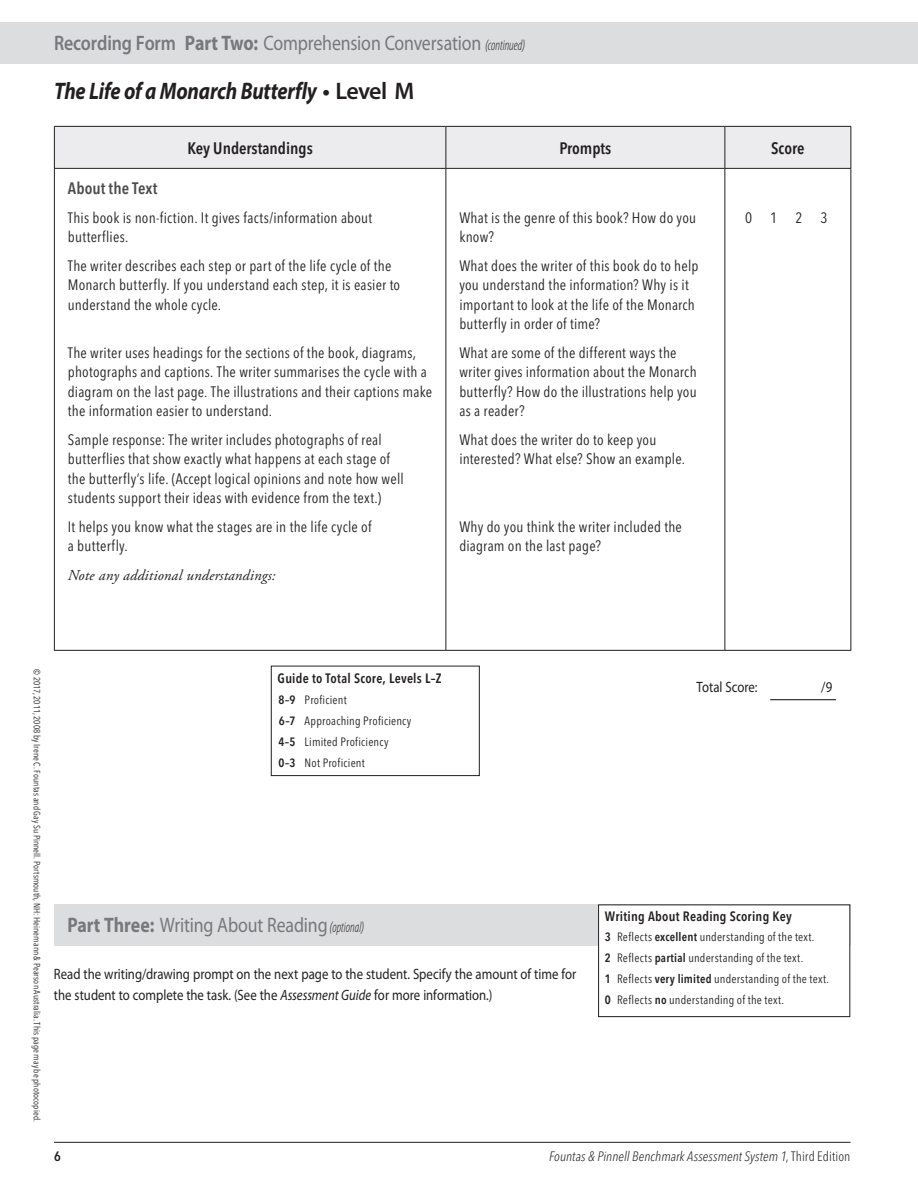
<style>
.page{position:relative;width:918px;height:1188px;background:#fff}
.page>*{position:absolute;margin:0;border:0;box-sizing:border-box;transform-origin:0 0}
.t1{font:italic 700 24px "Myriad Pro";letter-spacing:-.01em;color:#231f20;scale:.85 1}
.t2{font:21px "Myriad Pro";letter-spacing:-.01em;color:#76787b;scale:.85 1}
.t3{font:600 condensed 16.5px "Avenir Next LT Pro";color:#231f20}
.t4{font:600 condensed 16.5px "Avenir Next LT Pro";color:#4b4c4d}
.t5{font:condensed 15px/19.5px "Avenir Next LT Pro";letter-spacing:.015em;color:#231f20}
.t6{font:15px/21px "Myriad Pro";color:#231f20;scale:.85 1}
.t7{font:italic 15px "Adobe Garamond Pro";letter-spacing:.01em;color:#231f20}
.t8{font:600 condensed 13.5px "Avenir Next LT Pro";letter-spacing:.02em;color:#231f20}
.t9{font:italic 300 condensed 13.5px "Avenir Next LT Pro";letter-spacing:.005em;color:#231f20}
.t10{font:condensed 12px/21px "Avenir Next LT Pro";letter-spacing:.02em;color:#231f20}
.t11{font:condensed 9px "Avenir Next LT Pro";letter-spacing:.01em;color:#231f20}
.s1{font-weight:600}
.s2{font-weight:700}
.s3{font-weight:300;font-style:italic;font-stretch:condensed;font-size:15px;color:#231f20}
.s4{font-weight:600;font-style:normal}
.s5{font-style:italic}
.s6{font-style:normal}
</style>
<div class="page">
<div style="left:0;top:22px;width:918px;height:42px;background:#dcdddf"></div>
<hr style="left:54px;top:1142px;width:796px;height:1px;background:#231f20">
<div style="left:54px;top:904px;width:796px;height:42px;background:#dcdddf"></div>
<div style="left:599px;top:905px;width:251px;height:112px;background:#fff"></div>
<div style="left:598px;top:904px;width:252px;height:113px;border:1px solid #231f20"></div>
<div style="left:55px;top:127px;width:795px;height:41px;background:#ececee"></div>
<hr style="left:54px;top:126px;width:392px;height:1px;background:#231f20">
<hr style="left:54px;top:127px;width:1px;height:41px;background:#231f20">
<hr style="left:446px;top:126px;width:279px;height:1px;background:#231f20">
<hr style="left:446px;top:127px;width:1px;height:41px;background:#231f20">
<hr style="left:725px;top:126px;width:126px;height:1px;background:#231f20">
<hr style="left:724px;top:127px;width:1px;height:41px;background:#231f20">
<hr style="left:850px;top:127px;width:1px;height:41px;background:#231f20">
<hr style="left:54px;top:168px;width:392px;height:1px;background:#231f20">
<hr style="left:54px;top:169px;width:1px;height:481px;background:#231f20">
<hr style="left:446px;top:168px;width:279px;height:1px;background:#231f20">
<hr style="left:446px;top:169px;width:1px;height:481px;background:#231f20">
<hr style="left:725px;top:168px;width:126px;height:1px;background:#231f20">
<hr style="left:724px;top:169px;width:1px;height:481px;background:#231f20">
<hr style="left:850px;top:169px;width:1px;height:481px;background:#231f20">
<hr style="left:54px;top:650px;width:392px;height:1px;background:#231f20">
<hr style="left:446px;top:650px;width:279px;height:1px;background:#231f20">
<hr style="left:725px;top:650px;width:126px;height:1px;background:#231f20">
<hr style="left:770px;top:699px;width:66px;height:1px;background:#231f20">
<div style="left:271px;top:666px;width:209px;height:110px;border:1px solid #231f20"></div>
<h2 class="t2" style="left:54px;top:32px;width:556px"><span class="s1">Recording Form</span> <span class="s2">Part Two:</span> Comprehension Conversation <span class="s3">(continued)</span></h2>
<h1 class="t1" style="left:54px;top:75px;width:425px">The Life of a Monarch Butterfly <span class="s4">• Level M</span></h1>
<p class="t3" style="left:187px;top:138px;width:127px">Key Understandings</p>
<p class="t3" style="left:559px;top:138px;width:53px">Prompts</p>
<p class="t3" style="left:771px;top:138px;width:35px">Score</p>
<p class="t4" style="left:68px;top:179px;width:91px">About the Text</p>
<p class="t5" style="left:68px;top:208px;width:306px">This book is non-fiction. It gives facts/information about butterflies.</p>
<p class="t5" style="left:68px;top:256px;width:334px">The writer describes each step or part of the life cycle of the<br>Monarch butterfly. If you understand each step, it is easier to understand the whole cycle.</p>
<p class="t5" style="left:68px;top:343px;width:366px">The writer uses headings for the sections of the book, diagrams, photographs and captions. The writer summarises the cycle with a diagram on the last page. The illustrations and their captions make the information easier to understand.</p>
<p class="t5" style="left:68px;top:430px;width:337px">Sample response: The writer includes photographs of real butterflies that show exactly what happens at each stage of the butterfly’s life. (Accept logical opinions and note how well students support their ideas with evidence from the text.)</p>
<p class="t5" style="left:68px;top:517px;width:305px">It helps you know what the stages are in the life cycle of a butterfly.</p>
<p class="t7" style="left:68px;top:566px;width:209px">Note any additional understandings:</p>
<p class="t5" style="left:459px;top:208px;width:238px">What is the genre of this book? How do you know?</p>
<p class="t5" style="left:459px;top:256px;width:241px">What does the writer of this book do to help you understand the information? Why is it important to look at the life of the Monarch butterfly in order of time?</p>
<p class="t5" style="left:459px;top:343px;width:239px">What are some of the different ways the writer gives information about the Monarch butterfly? How do the illustrations help you as a reader?</p>
<p class="t5" style="left:459px;top:430px;width:227px">What does the writer do to keep you interested? What else? Show an example.</p>
<p class="t5" style="left:745px;top:208px;width:84px">0123</p>
<p class="t5" style="left:459px;top:517px;width:224px">Why do you think the writer included the diagram on the last page?</p>
<p class="t11" style="left:42px;top:669px;width:454px;rotate:90deg">© 2017, 2011, 2008 by Irene C. Fountas and Gay Su Pinnell. Portsmouth, NH: Heinemann &amp; Pearson Australia. This page may be photocopied.</p>
<p class="t8" style="left:278px;top:670px;width:165px">Guide to Total Score, Levels L–Z</p>
<p class="t10" style="left:278px;top:689px;width:134px"><span class="s1">8–9</span> Proficient<br><span class="s1">6–7</span> Approaching Proficiency<br><span class="s1">4–5</span> Limited Proficiency<br><span class="s1">0–3</span> Not Proficient</p>
<p class="t6" style="left:697px;top:677px;width:73px">Total Score:</p>
<p class="t6" style="left:821px;top:677px;width:15px">/9</p>
<h2 class="t2" style="left:68px;top:913px;width:351px"><span class="s2">Part Three:</span> Writing About Reading <span class="s3">(optional)</span></h2>
<p class="t6" style="left:54px;top:964px;width:616px">Read the writing/drawing prompt on the next page to the student. Specify the amount of time for the student to complete the task. (See the <span class="s5">Assessment Guide</span> for more information.)</p>
<p class="t8" style="left:605px;top:909px;width:188px">Writing About Reading Scoring Key</p>
<p class="t10" style="left:605px;top:926px;width:226px"><span class="s1">3</span> Reflects <span class="s1">excellent</span> understanding of the text.<br><span class="s1">2</span> Reflects <span class="s1">partial</span> understanding of the text.<br><span class="s1">1</span> Reflects <span class="s1">very limited</span> understanding of the text.<br><span class="s1">0</span> Reflects <span class="s1">no</span> understanding of the text.</p>
<p class="t8" style="left:54px;top:1148px;width:8px">6</p>
<p class="t9" style="left:549px;top:1148px;width:303px">Fountas &amp; Pinnell Benchmark Assessment System 1<span class="s6">, Third Edition</span></p>
</div>
